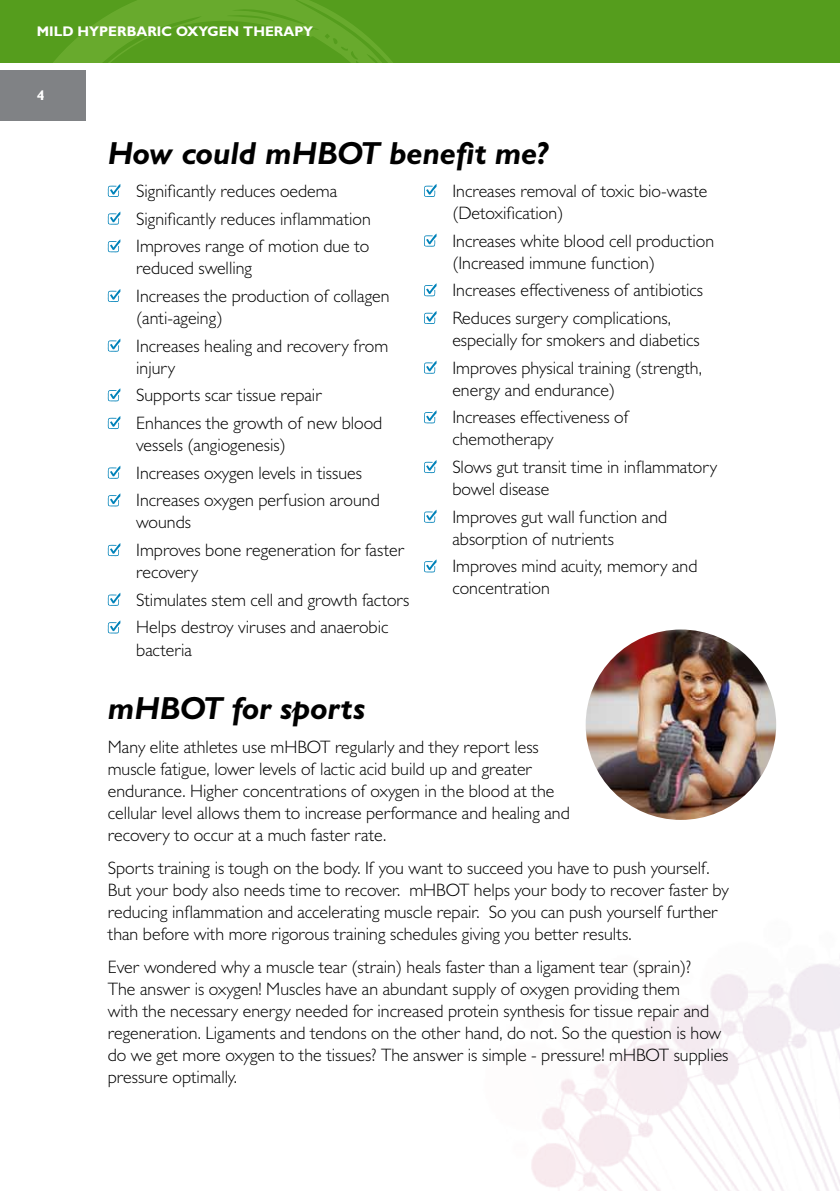
<style>
.page{position:relative;width:840px;height:1191px;background:#fff}
.page>*{position:absolute;margin:0;border:0;box-sizing:border-box;transform-origin:0 0}
.t1{font:italic 700 32px "Gill Sans MT Pro";color:#000}
.t2{font:300 18px/27.6px "Gill Sans MT Pro";color:#000}
.t3{font:700 14px "Gill Sans MT Pro";color:#fff}
</style>
<div class="page">
<div style="left:0;top:0;width:839px;height:62px;background:#559d1d"></div>
<svg style="left:0;top:0;width:450px;height:414px"></svg>
<img style="left:531px;top:634px;width:308px;height:557px">
<div style="left:0;top:70px;width:85px;height:50px;background:#808285"></div>
<svg style="left:107px;top:184px;width:14px;height:13px"></svg>
<svg style="left:107px;top:211px;width:14px;height:14px"></svg>
<svg style="left:107px;top:239px;width:14px;height:14px"></svg>
<svg style="left:107px;top:289px;width:14px;height:13px"></svg>
<svg style="left:107px;top:338px;width:14px;height:14px"></svg>
<svg style="left:107px;top:388px;width:14px;height:14px"></svg>
<svg style="left:107px;top:416px;width:14px;height:13px"></svg>
<svg style="left:107px;top:465px;width:14px;height:14px"></svg>
<svg style="left:107px;top:493px;width:14px;height:14px"></svg>
<svg style="left:107px;top:543px;width:14px;height:13px"></svg>
<svg style="left:107px;top:592px;width:14px;height:14px"></svg>
<svg style="left:107px;top:620px;width:14px;height:14px"></svg>
<svg style="left:423px;top:184px;width:13px;height:13px"></svg>
<svg style="left:423px;top:233px;width:13px;height:14px"></svg>
<svg style="left:423px;top:283px;width:13px;height:14px"></svg>
<svg style="left:423px;top:311px;width:13px;height:13px"></svg>
<svg style="left:423px;top:360px;width:13px;height:14px"></svg>
<svg style="left:423px;top:410px;width:13px;height:14px"></svg>
<svg style="left:424px;top:460px;width:12px;height:13px"></svg>
<svg style="left:424px;top:510px;width:12px;height:13px"></svg>
<svg style="left:424px;top:560px;width:12px;height:13px"></svg>
<img style="left:585px;top:629px;width:190px;height:191px;border-radius:95px">
<p class="t3" style="left:37px;top:22px;width:277px">MILD HYPERBARIC OXYGEN TH ERAPY</p>
<p class="t3" style="left:37px;top:87px;width:9px">4</p>
<h1 class="t1" style="left:108px;top:133px;width:441px">How could mHBOT benefit me?</h1>
<p class="t2" style="left:136px;top:177px;width:236px">Significantly reduces oedema<br>Significantly reduces inflammation<br>Improves range of motion due to</p>
<p class="t2" style="left:136px;top:254px;width:255px">reduced swelling<br>Increases the production of collagen</p>
<p class="t2" style="left:136px;top:304px;width:253px">(anti-ageing)<br>Increases healing and recovery from</p>
<p class="t2" style="left:136px;top:353px;width:247px">injury<br>Supports scar tissue repair<br>Enhances the growth of new blood</p>
<p class="t2" style="left:136px;top:431px;width:245px">vessels (angiogenesis)<br>Increases oxygen levels in tissues<br>Increases oxygen perfusion around</p>
<p class="t2" style="left:136px;top:508px;width:269px">wounds<br>Improves bone regeneration for faster</p>
<p class="t2" style="left:136px;top:558px;width:275px">recovery<br>Stimulates stem cell and growth factors<br>Helps destroy viruses and anaerobic</p>
<p class="t2" style="left:136px;top:635px;width:57px">bacteria</p>
<p class="t2" style="left:452px;top:180px;width:256px;line-height:22px">Increases removal of toxic bio-waste (Detoxification)</p>
<p class="t2" style="left:452px;top:229px;width:263px;line-height:22px">Increases white blood cell production (Increased immune function)</p>
<p class="t2" style="left:452px;top:276px;width:252px">Increases effectiveness of antibiotics<br>Reduces surgery complications,</p>
<p class="t2" style="left:452px;top:326px;width:251px">especially for smokers and diabetics<br>Improves physical training (strength,</p>
<p class="t2" style="left:452px;top:375px;width:178px">energy and endurance)<br>Increases effectiveness of</p>
<p class="t2" style="left:452px;top:425px;width:266px">chemotherapy<br>Slows gut transit time in inflammatory</p>
<p class="t2" style="left:452px;top:475px;width:216px">bowel disease<br>Improves gut wall function and</p>
<p class="t2" style="left:452px;top:524px;width:246px">absorption of nutrients<br>Improves mind acuity, memory and</p>
<p class="t2" style="left:452px;top:574px;width:99px">concentration</p>
<h1 class="t1" style="left:108px;top:688px;width:259px">mHBOT for sports</h1>
<p class="t2" style="left:108px;top:735px;width:463px;line-height:22px">Many elite athletes use mHBOT regularly and they report less muscle fatigue, lower levels of lactic acid build up and greater endurance. Higher concentrations of oxygen in the blood at the cellular level allows them to increase performance and healing and recovery to occur at a much faster rate.</p>
<p class="t2" style="left:108px;top:856px;width:622px;line-height:22px">Sports training is tough on the body. If you want to succeed you have to push yourself.<br>But your body also needs time to recover. mHBOT helps your body to recover faster by reducing inflammation and accelerating muscle repair. So you can push yourself further than before with more rigorous training schedules giving you better results.</p>
<p class="t2" style="left:108px;top:956px;width:622px;line-height:22px">Ever wondered why a muscle tear (strain) heals faster than a ligament tear (sprain)?<br>The answer is oxygen! Muscles have an abundant supply of oxygen providing them<br>with the necessary energy needed for increased protein synthesis for tissue repair and regeneration. Ligaments and tendons on the other hand, do not. So the question is how do we get more oxygen to the tissues? The answer is simple - pressure! mHBOT supplies pressure optimally.</p>
</div>
